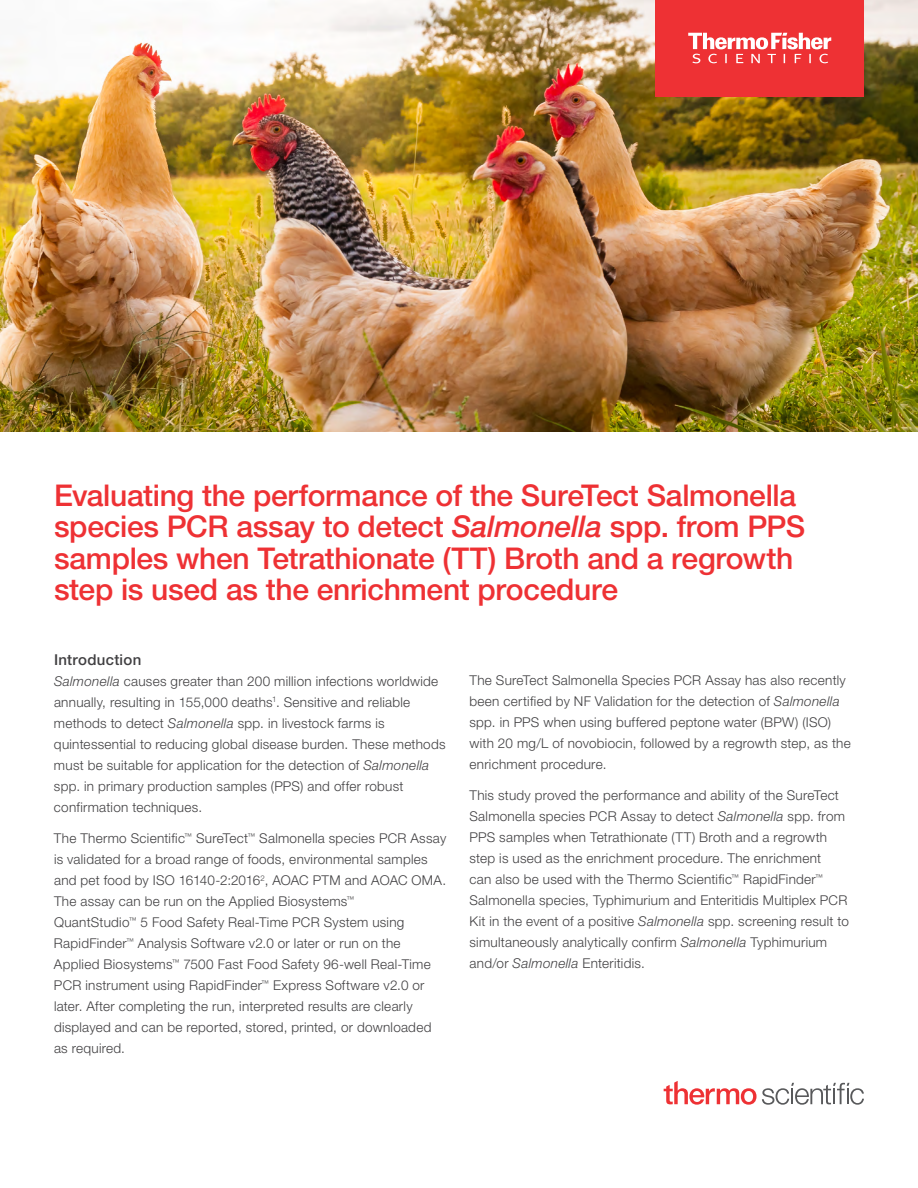
<style>
.page{position:relative;width:918px;height:1188px;background:#fff}
.page>*{position:absolute;margin:0;border:0;box-sizing:border-box;transform-origin:0 0}
.t1{font:500 30px/31.5px "Helvetica Neue LTW1 G";letter-spacing:-.01em;color:#ee3134}
.t2{font:500 15px "Helvetica Neue LTW1 G";letter-spacing:.02em;color:#414042}
.t3{font:300 13.5px/21px "Helvetica Neue LTW1 G";letter-spacing:.02em;color:#414042}
.s1{font-style:italic}
</style>
<div class="page">
<img style="left:0;top:0;width:918px;height:432px">
<div style="left:656px;top:0;width:208px;height:96px;background:#ee3134"></div>
<svg style="left:688px;top:33px;width:143px;height:30px"></svg>
<svg style="left:664px;top:1081px;width:200px;height:24px"></svg>
<h1 class="t1" style="left:54px;top:479px;width:753px">Evaluating the performance of the SureTect Salmonella species PCR assay to detect <span class="s1">Salmonella</span> spp. from PPS samples when Tetrathionate (TT) Broth and a regrowth step is used as the enrichment procedure</h1>
<p class="t2" style="left:54px;top:650px;width:89px">Introduction</p>
<p class="t3" style="left:54px;top:671px;width:393px"><span class="s1">Salmonella</span> causes greater than 200 million infections worldwide annually, resulting in 155,000 deaths<sup>1</sup>. Sensitive and reliable methods to detect <span class="s1">Salmonella</span> spp. in livestock farms is quintessential to reducing global disease burden. These methods must be suitable for application for the detection of <span class="s1">Salmonella </span>spp. in primary production samples (PPS) and offer robust confirmation techniques.</p>
<p class="t3" style="left:54px;top:828px;width:394px">The Thermo Scientific<sup>™</sup> SureTect<sup>™</sup> Salmonella species PCR Assay is validated for a broad range of foods, environmental samples and pet food by ISO 16140-2:2016<sup>2</sup>, AOAC PTM and AOAC OMA.<br>The assay can be run on the Applied Biosystems<sup>™<br></sup>QuantStudio<sup>™</sup> 5 Food Safety Real-Time PCR System using RapidFinder<sup>™</sup> Analysis Software v2.0 or later or run on the Applied Biosystems<sup>™</sup> 7500 Fast Food Safety 96-well Real-Time PCR instrument using RapidFinder<sup>™</sup> Express Software v2.0 or later. After completing the run, interpreted results are clearly displayed and can be reported, stored, printed, or downloaded as required.</p>
<p class="t3" style="left:470px;top:669px;width:383px">The SureTect Salmonella Species PCR Assay has also recently been certified by NF Validation for the detection of <span class="s1">Salmonella </span>spp. in PPS when using buffered peptone water (BPW) (ISO) with 20 mg/L of novobiocin, followed by a regrowth step, as the enrichment procedure.</p>
<p class="t3" style="left:470px;top:785px;width:381px">This study proved the performance and ability of the SureTect Salmonella species PCR Assay to detect <span class="s1">Salmonella</span> spp. from PPS samples when Tetrathionate (TT) Broth and a regrowth step is used as the enrichment procedure. The enrichment<br>can also be used with the Thermo Scientific<sup>™</sup> RapidFinder<sup>™ </sup>Salmonella species, Typhimurium and Enteritidis Multiplex PCR Kit in the event of a positive <span class="s1">Salmonella</span> spp. screening result to simultaneously analytically confirm <span class="s1">Salmonella</span> Typhimurium and/or <span class="s1">Salmonella</span> Enteritidis.</p>
</div>
